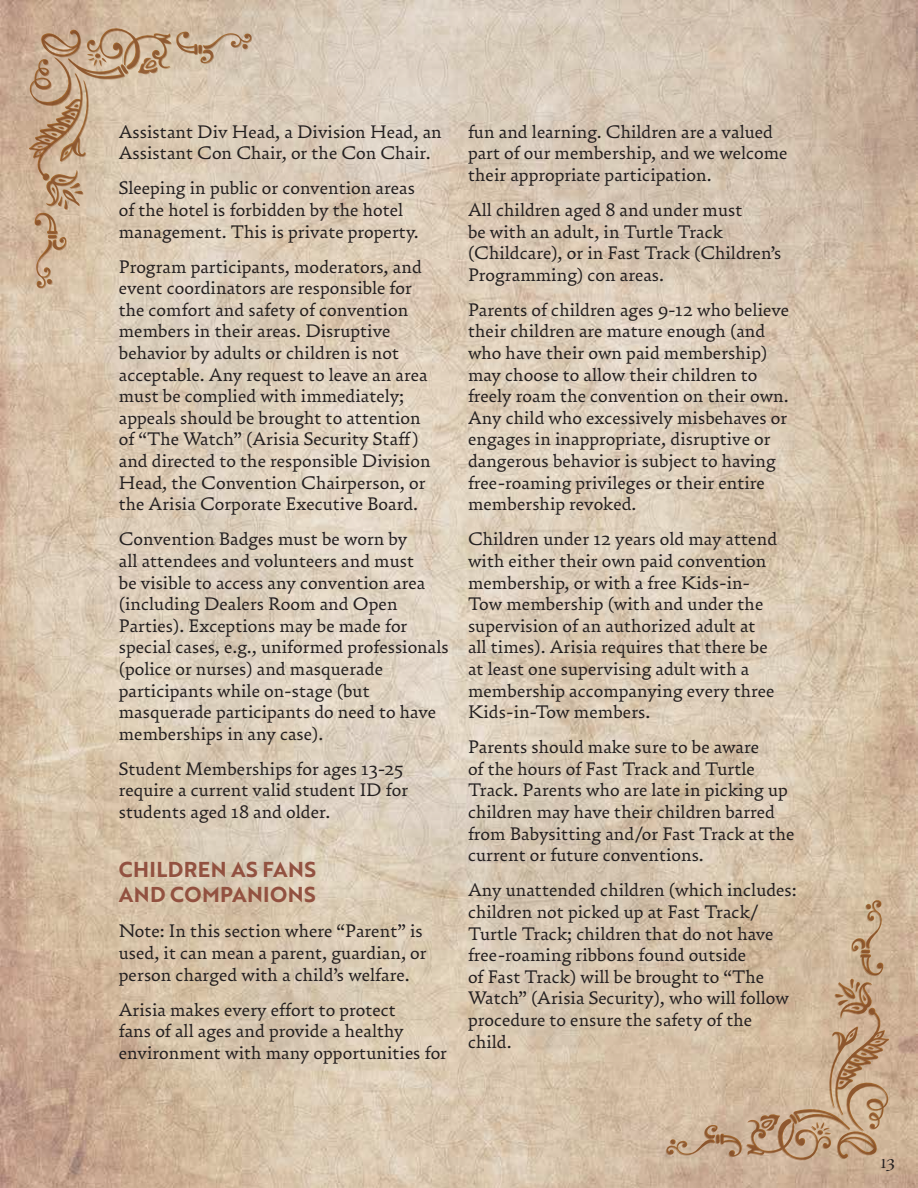
<style>
.page{position:relative;width:918px;height:1188px;background:#fff}
.page>*{position:absolute;margin:0;border:0;box-sizing:border-box;transform-origin:0 0}
.t1{font:21px/25.2px "Brother 1816 Bold";letter-spacing:.02em;color:#925140}
.t2{font:18px/21.6px "Oculi Text";color:#231f20}
.t3{font:18px "Scrivano";color:#231f20}
</style>
<div class="page">
<img style="left:0;top:0;width:918px;height:1188px">
<svg style="left:666px;top:900px;width:225px;height:265px;background:#ceb399"></svg>
<svg style="left:666px;top:901px;width:222px;height:260px;background:#ccb296"></svg>
<svg style="left:27px;top:23px;width:225px;height:265px;background:#ceb49b"></svg>
<svg style="left:30px;top:29px;width:222px;height:260px;background:#d3bda5"></svg>
<p class="t2" style="left:119px;top:119px;width:325px">Assistant Div Head, a Division Head, an<br>Assistant Con Chair, or the Con Chair.</p>
<p class="t2" style="left:119px;top:176px;width:301px">Sleeping in public or convention areas of the hotel is forbidden by the hotel management. This is private property.</p>
<p class="t2" style="left:119px;top:254px;width:313px">Program participants, moderators, and event coordinators are responsible for the comfort and safety of convention members in their areas. Disruptive behavior by adults or children is not acceptable. Any request to leave an area must be complied with immediately; appeals should be brought to attention of “The Watch” (Arisia Security Staff ) and directed to the responsible Division Head, the Convention Chairperson, or the Arisia Corporate Executive Board.</p>
<p class="t2" style="left:119px;top:527px;width:332px">Convention Badges must be worn by<br>all attendees and volunteers and must<br>be visible to access any convention area (including Dealers Room and Open Parties). Exceptions may be made for special cases, e.g., uniformed professionals (police or nurses) and masquerade participants while on-stage (but masquerade participants do need to have memberships in any case).</p>
<p class="t2" style="left:119px;top:757px;width:291px">Student Memberships for ages 13-25 require a current valid student ID for students aged 18 and older.</p>
<p class="t1" style="left:119px;top:856px;width:199px">CHILDREN AS FANS<br>AND COMPANIONS</p>
<p class="t2" style="left:119px;top:919px;width:309px">Note: In this section where “Parent” is used, it can mean a parent, guardian, or person charged with a child’s welfare.</p>
<p class="t2" style="left:119px;top:997px;width:330px">Arisia makes every effort to protect<br>fans of all ages and provide a healthy environment with many opportunities for</p>
<p class="t2" style="left:468px;top:119px;width:321px">fun and learning. Children are a valued part of our membership, and we welcome their appropriate participation.</p>
<p class="t2" style="left:468px;top:198px;width:315px">All children aged 8 and under must<br>be with an adult, in Turtle Track (Childcare), or in Fast Track (Children’s Programming) con areas.</p>
<p class="t2" style="left:468px;top:298px;width:323px">Parents of children ages 9-12 who believe their children are mature enough (and who have their own paid membership) may choose to allow their children to freely roam the convention on their own.<br>Any child who excessively misbehaves or engages in inappropriate, disruptive or dangerous behavior is subject to having free-roaming privileges or their entire membership revoked.</p>
<p class="t2" style="left:468px;top:527px;width:311px">Children under 12 years old may attend with either their own paid convention membership, or with a free Kids-in-Tow membership (with and under the supervision of an authorized adult at all times). Arisia requires that there be at least one supervising adult with a membership accompanying every three Kids-in-Tow members.</p>
<p class="t2" style="left:468px;top:735px;width:328px">Parents should make sure to be aware<br>of the hours of Fast Track and Turtle Track. Parents who are late in picking up children may have their children barred from Babysitting and/or Fast Track at the current or future conventions.</p>
<p class="t2" style="left:468px;top:878px;width:330px">Any unattended children (which includes: children not picked up at Fast Track/ Turtle Track; children that do not have free-roaming ribbons found outside<br>of Fast Track) will be brought to “The Watch” (Arisia Security), who will follow procedure to ensure the safety of the child.</p>
<p class="t3" style="left:880px;top:1152px;width:16px">13</p>
</div>
